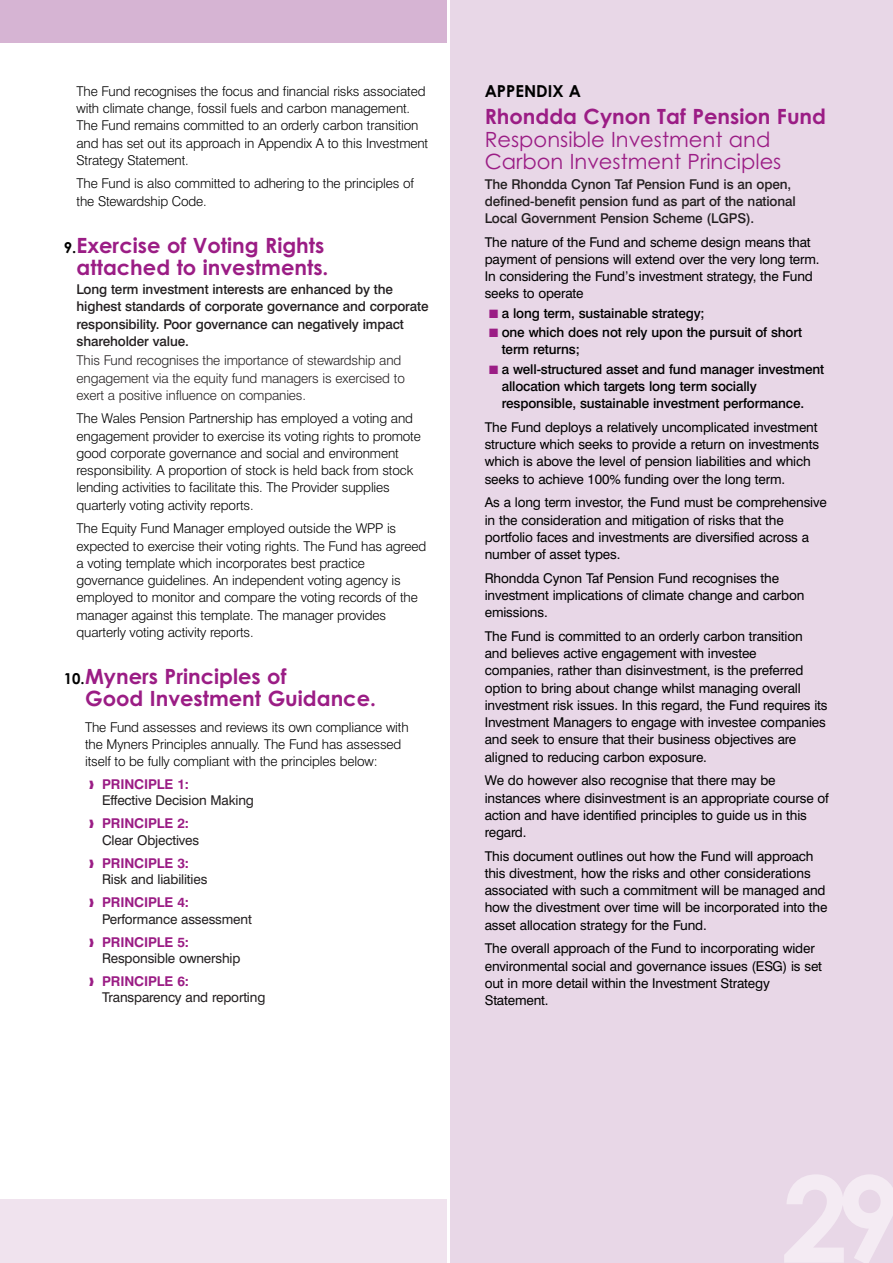
<style>
.page{position:relative;width:893px;height:1263px;background:#fff}
.page>*{position:absolute;margin:0;border:0;box-sizing:border-box;transform-origin:0 0}
.t1{font:700 21px/21.8px "Century Gothic";color:#9b1d85;text-align:right}
.t2{font:21px/22.5px "Century Gothic";color:#9b1d85}
.t3{font:700 16.5px "Century Gothic";color:#000}
.t4{font:13.5px/17.2px "Swiss 721 BT";letter-spacing:-.01em;color:#000}
.t5{font:300 13.5px/17.2px "Swiss 721 BT";letter-spacing:-.01em;color:#000}
.t6{font:500 13.5px/17.2px "Swiss 721 BT";letter-spacing:-.01em;color:#231f20}
.t7{font:500 13.5px/17.2px "Swiss 721 BT";letter-spacing:-.01em;color:#000}
.t8{font:13.5px/16.5px "Swiss 721 BT";letter-spacing:-.01em;color:#231f20}
.t9{font:300 13.5px/17.2px "Swiss 721 BT";letter-spacing:-.01em;color:#231f20}
.s1{font-size:15px;color:#000}
.s2{color:#9b1d85}
.s3{font-weight:700;color:#9b1d85}
</style>
<div class="page">
<div style="left:451px;top:0;width:442px;height:1263px;background:#e8d7e7"></div>
<div style="left:0;top:1199px;width:446px;height:64px;background:#f0e3ee"></div>
<svg style="left:784px;top:1174px;width:109px;height:89px"></svg>
<div style="left:0;top:0;width:446px;height:43px;background:#d6b4d3"></div>
<p class="t5" style="left:77px;top:84px;width:353px">The Fund recognises the focus and financial risks associated with climate change, fossil fuels and carbon management.<br>The Fund remains committed to an orderly carbon transition and has set out its approach in Appendix A to this Investment Strategy Statement.</p>
<p class="t5" style="left:77px;top:176px;width:339px">The Fund is also committed to adhering to the principles of the Stewardship Code.</p>
<h1 class="t1" style="left:64px;top:237px;width:266px"><span class="s1">9.</span>Exercise of Voting Rights attached to investments.</h1>
<p class="t6" style="left:77px;top:282px;width:354px">Long term investment interests are enhanced by the highest standards of corporate governance and corporate responsibility. Poor governance can negatively impact shareholder value.</p>
<p class="t9" style="left:77px;top:353px;width:330px">This Fund recognises the importance of stewardship and engagement via the equity fund managers is exercised to exert a positive influence on companies.</p>
<p class="t5" style="left:77px;top:411px;width:346px">The Wales Pension Partnership has employed a voting and engagement provider to exercise its voting rights to promote good corporate governance and social and environment responsibility. A proportion of stock is held back from stock lending activities to facilitate this. The Provider supplies quarterly voting activity reports.</p>
<p class="t5" style="left:77px;top:521px;width:351px">The Equity Fund Manager employed outside the WPP is expected to exercise their voting rights. The Fund has agreed a voting template which incorporates best practice governance guidelines. An independent voting agency is employed to monitor and compare the voting records of the manager against this template. The manager provides quarterly voting activity reports.</p>
<h1 class="t1" style="left:85px;top:668px;width:292px;text-align:left;text-indent:-21px"><span class="s1">10.</span>Myners Principles of<br>Good Investment Guidance.</h1>
<p class="t5" style="left:85px;top:719px;width:325px">The Fund assesses and reviews its own compliance with the Myners Principles annually. The Fund has assessed itself to be fully compliant with the principles below:</p>
<p class="t8" style="left:102px;top:777px;width:153px;text-indent:-13px"><span class="s2">❱</span> <span class="s3">PRINCIPLE 1:<br></span>Effective Decision Making</p>
<p class="t8" style="left:102px;top:817px;width:99px;text-indent:-13px"><span class="s2">❱</span> <span class="s3">PRINCIPLE 2:<br></span>Clear Objectives</p>
<p class="t8" style="left:102px;top:856px;width:107px;text-indent:-13px"><span class="s2">❱</span> <span class="s3">PRINCIPLE 3:<br></span>Risk and liabilities</p>
<p class="t8" style="left:102px;top:895px;width:151px;text-indent:-13px"><span class="s2">❱</span> <span class="s3">PRINCIPLE 4:<br></span>Performance assessment</p>
<p class="t8" style="left:102px;top:935px;width:140px;text-indent:-13px"><span class="s2">❱</span> <span class="s3">PRINCIPLE 5:<br></span>Responsible ownership</p>
<p class="t8" style="left:102px;top:974px;width:165px;text-indent:-13px"><span class="s2">❱</span> <span class="s3">PRINCIPLE 6:<br></span>Transparency and reporting</p>
<p class="t3" style="left:485px;top:85px;width:98px">APPENDIX A</p>
<h1 class="t1" style="left:485px;top:108px;width:343px">Rhondda Cynon Taf Pension Fund</h1>
<h1 class="t2" style="left:485px;top:130px;width:298px">Responsible Investment and<br>Carbon Investment Principles</h1>
<p class="t6" style="left:485px;top:177px;width:313px">The Rhondda Cynon Taf Pension Fund is an open, defined-benefit pension fund as part of the national<br>Local Government Pension Scheme (LGPS).</p>
<p class="t4" style="left:485px;top:235px;width:336px">The nature of the Fund and scheme design means that payment of pensions will extend over the very long term.<br>In considering the Fund’s investment strategy, the Fund seeks to operate</p>
<p class="t7" style="left:489px;top:306px;width:217px"><span class="s2">■</span> a long term, sustainable strategy;</p>
<p class="t7" style="left:502px;top:325px;width:302px;text-indent:-13px"><span class="s2">■</span> one which does not rely upon the pursuit of short term returns;</p>
<p class="t7" style="left:502px;top:362px;width:324px;text-indent:-13px"><span class="s2">■</span> a well-structured asset and fund manager investment allocation which targets long term socially responsible, sustainable investment performance.</p>
<p class="t4" style="left:485px;top:420px;width:336px">The Fund deploys a relatively uncomplicated investment structure which seeks to provide a return on investments which is above the level of pension liabilities and which seeks to achieve 100% funding over the long term.</p>
<p class="t4" style="left:485px;top:495px;width:344px">As a long term investor, the Fund must be comprehensive in the consideration and mitigation of risks that the portfolio faces and investments are diversified across a number of asset types.</p>
<p class="t4" style="left:485px;top:571px;width:321px">Rhondda Cynon Taf Pension Fund recognises the investment implications of climate change and carbon emissions.</p>
<p class="t4" style="left:485px;top:629px;width:344px">The Fund is committed to an orderly carbon transition and believes active engagement with investee companies, rather than disinvestment, is the preferred option to bring about change whilst managing overall investment risk issues. In this regard, the Fund requires its Investment Managers to engage with investee companies and seek to ensure that their business objectives are aligned to reducing carbon exposure.</p>
<p class="t4" style="left:485px;top:773px;width:345px">We do however also recognise that there may be instances where disinvestment is an appropriate course of action and have identified principles to guide us in this regard.</p>
<p class="t4" style="left:485px;top:849px;width:344px">This document outlines out how the Fund will approach this divestment, how the risks and other considerations associated with such a commitment will be managed and how the divestment over time will be incorporated into the asset allocation strategy for the Fund.</p>
<p class="t4" style="left:485px;top:941px;width:339px">The overall approach of the Fund to incorporating wider environmental social and governance issues (ESG) is set out in more detail within the Investment Strategy Statement.</p>
</div>
